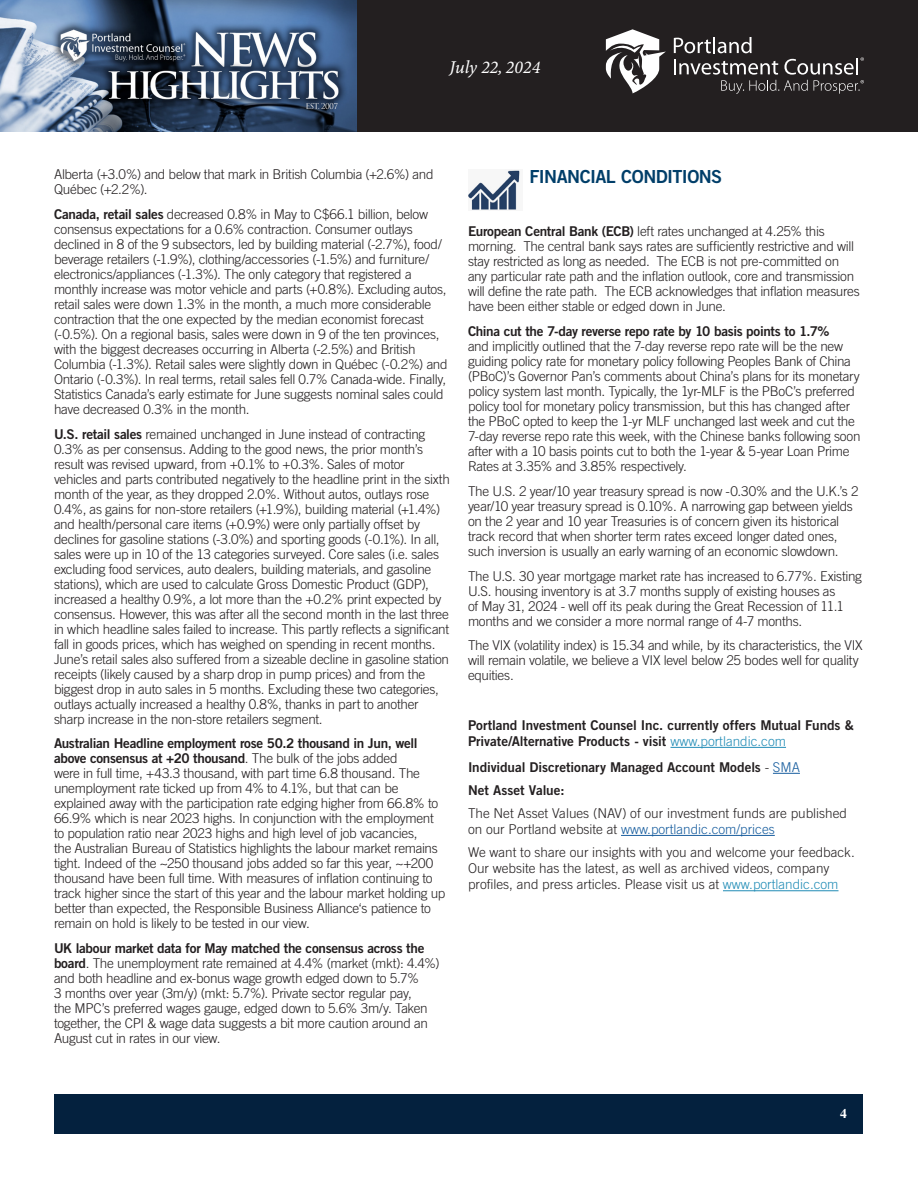
<style>
.page{position:relative;width:918px;height:1188px;background:#fff}
.page>*{position:absolute;margin:0;border:0;box-sizing:border-box;transform-origin:0 0}
.Article_-_Body{font:18px "Trade Gothic Bold Two";letter-spacing:-.03em;color:#003e69}
.t1{font:italic 18px "Minion Variable Concept";color:#fff}
.Article_-_Body-2{font:300 13.5px/15px "Trade Gothic";letter-spacing:-.02em;color:#231f20}
.Article_-_Body-3{font:300 13.5px/16.2px "Trade Gothic";color:#231f20}
.Article_-_Body-4{font:13.5px/16.2px "Trade Gothic Bold Two";letter-spacing:-.005em;color:#231f20}
.t2{font:700 13.5px "Times";color:#fff}
.s1{font-family:"Trade Gothic Bold Two";font-weight:400}
.s2{font-family:"Trade Gothic";font-weight:300;color:#218cb6}
.s3{font-family:"Trade Gothic";font-weight:300}
.s4{font-family:"Trade Gothic";font-weight:300;color:#175d9e}
.s5{color:#175d9e}
.s6{color:#218cb6}
</style>
<div class="page">
<div style="left:356px;top:0;width:562px;height:132px;background:#231f20"></div>
<img style="left:0;top:0;width:356px;height:132px">
<svg style="left:674px;top:37px;width:190px;height:57px"></svg>
<svg style="left:606px;top:29px;width:60px;height:64px"></svg>
<div style="left:55px;top:1094px;width:808px;height:39px;background:#04213e"></div>
<hr style="left:671px;top:747px;width:115px;height:1px;background:#218cb6">
<svg style="left:773px;top:773px;width:27px;height:1px"></svg>
<hr style="left:621px;top:835px;width:154px;height:1px;background:#175d9e">
<hr style="left:723px;top:890px;width:116px;height:1px;background:#218cb6">
<img style="left:468px;top:170px;width:52px;height:40px">
<h1 class="t1" style="left:450px;top:55px;width:92px">July 22, 2024</h1>
<p class="Article_-_Body-2" style="left:54px;top:167px;width:381px">Alberta (+3.0%) and below that mark in British Columbia (+2.6%) and<br>Québec (+2.2%).</p>
<p class="Article_-_Body-2" style="left:54px;top:206px;width:395px"><span class="s1">Canada, retail sales</span> decreased 0.8% in May to C$66.1 billion, below consensus expectations for a 0.6% contraction. Consumer outlays declined in 8 of the 9 subsectors, led by building material (-2.7%), food/ beverage retailers (-1.9%), clothing/accessories (-1.5%) and furniture/ electronics/appliances (-1.3%). The only category that registered a monthly increase was motor vehicle and parts (+0.8%). Excluding autos, retail sales were down 1.3% in the month, a much more considerable contraction that the one expected by the median economist forecast (-0.5%). On a regional basis, sales were down in 9 of the ten provinces, with the biggest decreases occurring in Alberta (-2.5%) and British Columbia (-1.3%). Retail sales were slightly down in Québec (-0.2%) and Ontario (-0.3%). In real terms, retail sales fell 0.7% Canada-wide. Finally, Statistics Canada’s early estimate for June suggests nominal sales could have decreased 0.3% in the month.</p>
<p class="Article_-_Body-2" style="left:54px;top:426px;width:397px"><span class="s1">U.S. retail sales</span> remained unchanged in June instead of contracting 0.3% as per consensus. Adding to the good news, the prior month’s result was revised upward, from +0.1% to +0.3%. Sales of motor vehicles and parts contributed negatively to the headline print in the sixth month of the year, as they dropped 2.0%. Without autos, outlays rose 0.4%, as gains for non-store retailers (+1.9%), building material (+1.4%) and health/personal care items (+0.9%) were only partially offset by declines for gasoline stations (-3.0%) and sporting goods (-0.1%). In all, sales were up in 10 of the 13 categories surveyed. Core sales (i.e. sales excluding food services, auto dealers, building materials, and gasoline stations), which are used to calculate Gross Domestic Product (GDP), increased a healthy 0.9%, a lot more than the +0.2% print expected by consensus. However, this was after all the second month in the last three in which headline sales failed to increase. This partly reflects a significant fall in goods prices, which has weighed on spending in recent months.<br>June’s retail sales also suffered from a sizeable decline in gasoline station receipts (likely caused by a sharp drop in pump prices) and from the biggest drop in auto sales in 5 months. Excluding these two categories, outlays actually increased a healthy 0.8%, thanks in part to another sharp increase in the non-store retailers segment.</p>
<p class="Article_-_Body-2" style="left:54px;top:736px;width:393px"><span class="s1">Australian Headline employment rose 50.2 thousand in Jun, well above consensus at +20 thousand</span>. The bulk of the jobs added<br>were in full time, +43.3 thousand, with part time 6.8 thousand. The unemployment rate ticked up from 4% to 4.1%, but that can be explained away with the participation rate edging higher from 66.8% to 66.9% which is near 2023 highs. In conjunction with the employment to population ratio near 2023 highs and high level of job vacancies,<br>the Australian Bureau of Statistics highlights the labour market remains tight. Indeed of the ~250 thousand jobs added so far this year, ~+200 thousand have been full time. With measures of inflation continuing to track higher since the start of this year and the labour market holding up better than expected, the Responsible Business Alliance‘s patience to remain on hold is likely to be tested in our view.</p>
<p class="Article_-_Body-2" style="left:54px;top:941px;width:387px"><span class="s1">UK labour market data for May matched the consensus across the board</span>. The unemployment rate remained at 4.4% (market (mkt): 4.4%) and both headline and ex-bonus wage growth edged down to 5.7%<br>3 months over year (3m/y) (mkt: 5.7%). Private sector regular pay,<br>the MPC’s preferred wages gauge, edged down to 5.6% 3m/y. Taken together, the CPI &amp; wage data suggests a bit more caution around an August cut in rates in our view.</p>
<p class="Article_-_Body" style="left:530px;top:165px;width:194px">FINANCIAL CONDITIONS</p>
<p class="Article_-_Body-2" style="left:468px;top:224px;width:393px"><span class="s1">European Central Bank (ECB)</span> left rates unchanged at 4.25% this morning. The central bank says rates are sufficiently restrictive and will stay restricted as long as needed. The ECB is not pre-committed on any particular rate path and the inflation outlook, core and transmission will define the rate path. The ECB acknowledges that inflation measures have been either stable or edged down in June.</p>
<p class="Article_-_Body-2" style="left:468px;top:324px;width:394px"><span class="s1">China cut the 7-day reverse repo rate by 10 basis points to 1.7%<br></span>and implicitly outlined that the 7-day reverse repo rate will be the new guiding policy rate for monetary policy following Peoples Bank of China (PBoC)’s Governor Pan’s comments about China’s plans for its monetary policy system last month. Typically, the 1yr-MLF is the PBoC’s preferred policy tool for monetary policy transmission, but this has changed after the PBoC opted to keep the 1-yr MLF unchanged last week and cut the 7-day reverse repo rate this week, with the Chinese banks following soon after with a 10 basis points cut to both the 1-year &amp; 5-year Loan Prime Rates at 3.35% and 3.85% respectively.</p>
<p class="Article_-_Body-2" style="left:468px;top:483px;width:392px">The U.S. 2 year/10 year treasury spread is now -0.30% and the U.K.’s 2 year/10 year treasury spread is 0.10%. A narrowing gap between yields on the 2 year and 10 year Treasuries is of concern given its historical track record that when shorter term rates exceed longer dated ones, such inversion is usually an early warning of an economic slowdown.</p>
<p class="Article_-_Body-2" style="left:468px;top:568px;width:396px">The U.S. 30 year mortgage market rate has increased to 6.77%. Existing U.S. housing inventory is at 3.7 months supply of existing houses as<br>of May 31, 2024 - well off its peak during the Great Recession of 11.1 months and we consider a more normal range of 4-7 months.</p>
<p class="Article_-_Body-2" style="left:468px;top:638px;width:396px">The VIX (volatility index) is 15.34 and while, by its characteristics, the VIX will remain volatile, we believe a VIX level below 25 bodes well for quality equities.</p>
<p class="Article_-_Body-4" style="left:468px;top:717px;width:387px">Portland Investment Counsel Inc. currently offers Mutual Funds &amp;<br>Private/Alternative Products - visit <span class="s2">www.portlandic.com</span></p>
<p class="Article_-_Body-4" style="left:468px;top:759px;width:333px">Individual Discretionary Managed Account Models <span class="s3">-</span> <span class="s4">SMA</span></p>
<p class="Article_-_Body-4" style="left:468px;top:782px;width:98px">Net Asset Value:</p>
<p class="Article_-_Body-3" style="left:468px;top:805px;width:381px">The Net Asset Values (NAV) of our investment funds are published on our Portland website at <span class="s5">www.portlandic.com/prices</span></p>
<p class="Article_-_Body-3" style="left:468px;top:844px;width:388px">We want to share our insights with you and welcome your feedback.<br>Our website has the latest, as well as archived videos, company profiles, and press articles. Please visit us at <span class="s6">www.portlandic.com</span></p>
<p class="t2" style="left:840px;top:1100px;width:8px">4</p>
</div>
